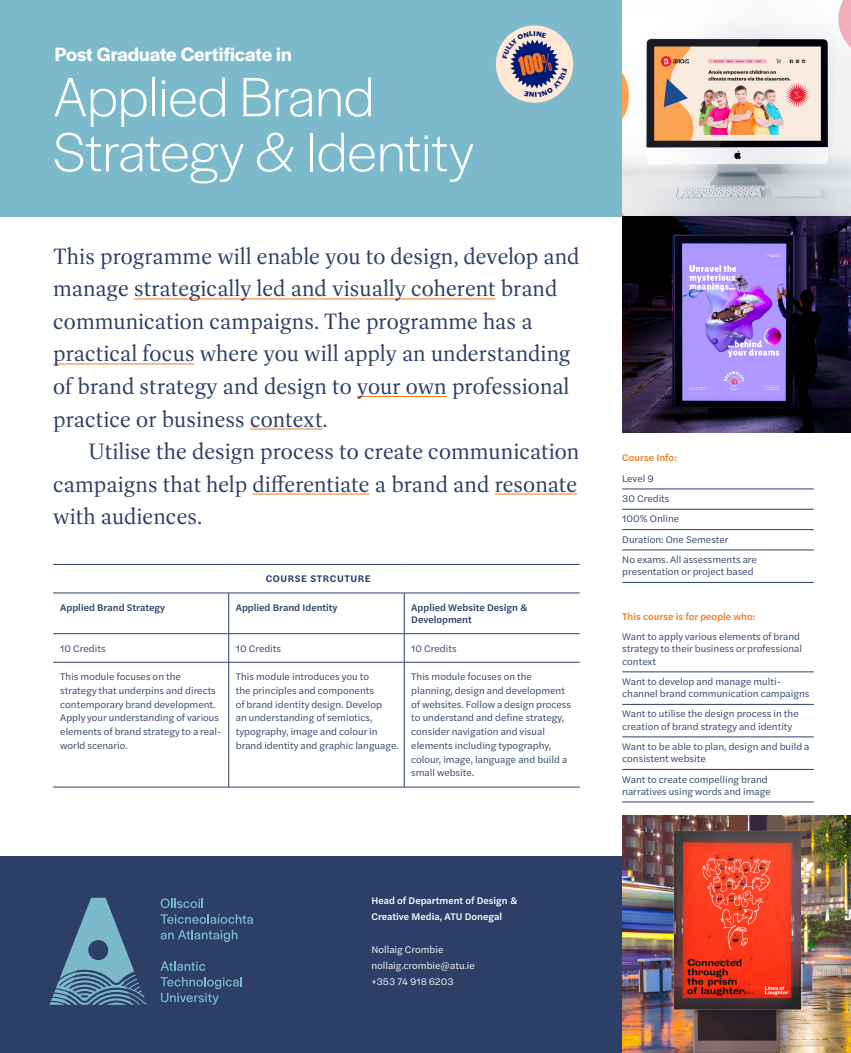
<style>
.page{position:relative;width:851px;height:1053px;background:#fff}
.page>*{position:absolute;margin:0;border:0;box-sizing:border-box;transform-origin:0 0}
.t1{font:300 57.5px/55px "Halyard Display";color:#fff}
.t2{font:900 25.88px "Test Manuka";color:#ff781f}
.t3{font:22.5px/32.5px "Dashiell Bright";color:#2d3f67}
.t4{font:600 20px "Halyard Display";color:#fff}
.t5{font:10px/13.8px "Halyard Text";color:#2d3f67}
.t6{font:500 10px/12.2px "Halyard Text";color:#2d3f67}
.t7{font:500 10px/16.2px "Halyard Text";color:#fff}
.t8{font:10px "Halyard Text";color:#fff}
.t9{font:500 10px "Halyard Text";color:#f47921}
.t10{font:600 10px "Halyard Text";letter-spacing:.06em;color:#2d3f67}
.t11{font:700 7.25px "Halyard Display";color:#001a78}
.s1{font-family:"Knockout HTF26 Junior Flyweight";font-weight:400}
</style>
<div class="page">
<div style="left:0;top:856px;width:850px;height:196px;background:#2d3f67"></div>
<div style="left:0;top:0;width:850px;height:216px;background:#7cb9ca"></div>
<svg style="left:50px;top:897px;width:97px;height:107px"></svg>
<svg style="left:160px;top:898px;width:93px;height:25px"></svg>
<svg style="left:160px;top:929px;width:77px;height:12px"></svg>
<svg style="left:160px;top:961px;width:45px;height:9px"></svg>
<svg style="left:160px;top:977px;width:82px;height:27px"></svg>
<img style="left:622px;top:0;width:228px;height:432px">
<hr style="left:134px;top:299px;width:361px;height:1px;background:#f47921">
<hr style="left:53px;top:364px;width:142px;height:1px;background:#f47921">
<hr style="left:357px;top:396px;width:89px;height:1px;background:#f47921">
<hr style="left:250px;top:429px;width:72px;height:1px;background:#f47921">
<hr style="left:252px;top:494px;width:117px;height:1px;background:#f47921">
<hr style="left:494px;top:494px;width:83px;height:1px;background:#f47921">
<hr style="left:622px;top:488px;width:191px;height:1px;background:#2d3f67">
<hr style="left:622px;top:509px;width:191px;height:1px;background:#2d3f67">
<hr style="left:622px;top:529px;width:191px;height:1px;background:#2d3f67">
<hr style="left:622px;top:549px;width:191px;height:1px;background:#2d3f67">
<hr style="left:622px;top:582px;width:191px;height:1px;background:#2d3f67">
<hr style="left:622px;top:671px;width:191px;height:1px;background:#2d3f67">
<hr style="left:622px;top:704px;width:191px;height:1px;background:#2d3f67">
<hr style="left:622px;top:736px;width:191px;height:1px;background:#2d3f67">
<hr style="left:622px;top:769px;width:191px;height:1px;background:#2d3f67">
<hr style="left:622px;top:801px;width:191px;height:1px;background:#2d3f67">
<svg style="left:53px;top:593px;width:526px;height:193px"></svg>
<hr style="left:53px;top:564px;width:176px;height:1px;background:#2d3f67">
<hr style="left:229px;top:564px;width:175px;height:1px;background:#2d3f67">
<hr style="left:404px;top:564px;width:175px;height:1px;background:#2d3f67">
<hr style="left:53px;top:592px;width:176px;height:1px;background:#2d3f67">
<hr style="left:229px;top:592px;width:175px;height:1px;background:#2d3f67">
<hr style="left:228px;top:593px;width:1px;height:40px;background:#2d3f67">
<hr style="left:404px;top:592px;width:175px;height:1px;background:#2d3f67">
<hr style="left:404px;top:593px;width:1px;height:40px;background:#2d3f67">
<hr style="left:53px;top:633px;width:176px;height:1px;background:#2d3f67">
<hr style="left:229px;top:633px;width:175px;height:1px;background:#2d3f67">
<svg style="left:228px;top:633px;width:1px;height:29px"></svg>
<hr style="left:404px;top:633px;width:175px;height:1px;background:#2d3f67">
<svg style="left:404px;top:633px;width:1px;height:29px"></svg>
<hr style="left:53px;top:662px;width:176px;height:1px;background:#2d3f67">
<hr style="left:229px;top:662px;width:175px;height:1px;background:#2d3f67">
<hr style="left:228px;top:662px;width:1px;height:124px;background:#2d3f67">
<hr style="left:404px;top:662px;width:175px;height:1px;background:#2d3f67">
<hr style="left:404px;top:662px;width:1px;height:124px;background:#2d3f67">
<hr style="left:53px;top:786px;width:176px;height:1px;background:#2d3f67">
<hr style="left:229px;top:786px;width:175px;height:1px;background:#2d3f67">
<hr style="left:404px;top:786px;width:175px;height:1px;background:#2d3f67">
<img style="left:622px;top:815px;width:228px;height:237px">
<svg style="left:495px;top:25px;width:79px;height:78px"></svg>
<p class="t4" style="left:55px;top:40px;width:238px">Post Graduate Certificate in</p>
<p class="t1" style="left:53px;top:66px;width:423px">Applied Brand<br>Strategy &amp; Identity</p>
<p class="t11" style="left:533px;top:28px;width:4px">I</p>
<h2 class="t2" style="left:516px;top:54px;width:34px;rotate:-12deg">100<span class="s1">%</span></h2>
<p class="t3" style="left:53px;top:240px;width:528px">This programme will enable you to design, develop and manage strategically led and visually coherent brand communication campaigns. The programme has a practical focus where you will apply an understanding of brand strategy and design to your own professional practice or business context.</p>
<p class="t3" style="left:53px;top:435px;width:527px;text-align:justify;text-indent:35px">Utilise the design process to create communication campaigns that help differentiate a brand and resonate with audiences.</p>
<p class="t9" style="left:622px;top:450px;width:56px">Course Info:</p>
<p class="t5" style="left:622px;top:471px;width:33px">Level 9</p>
<p class="t5" style="left:622px;top:491px;width:49px">30 Credits</p>
<p class="t5" style="left:622px;top:511px;width:58px">100% Online</p>
<p class="t5" style="left:622px;top:532px;width:108px">Duration: One Semester</p>
<p class="t5" style="left:622px;top:553px;width:136px;line-height:12.2px">No exams. All assessments are presentation or project based</p>
<p class="t9" style="left:622px;top:609px;width:134px">This course is for people who:</p>
<p class="t5" style="left:622px;top:630px;width:181px;line-height:12.2px">Want to apply various elements of brand strategy to their business or professional context</p>
<p class="t5" style="left:622px;top:675px;width:188px;line-height:12.2px">Want to develop and manage multi&shy;channel brand communication campaigns</p>
<p class="t5" style="left:622px;top:707px;width:178px;line-height:12.2px">Want to utilise the design process in the creation of brand strategy and identity</p>
<p class="t5" style="left:622px;top:740px;width:189px;line-height:12.2px">Want to be able to plan, design and build a consistent website</p>
<p class="t5" style="left:622px;top:772px;width:150px;line-height:12.2px">Want to create compelling brand narratives using words and image</p>
<p class="t10" style="left:266px;top:571px;width:106px">COURSE STRCUTURE</p>
<p class="t6" style="left:60px;top:600px;width:106px">Applied Brand Strategy</p>
<p class="t6" style="left:236px;top:600px;width:103px">Applied Brand Identity</p>
<p class="t6" style="left:411px;top:600px;width:118px">Applied Website Design &amp;<br>Development</p>
<p class="t5" style="left:60px;top:640px;width:47px">10 Credits</p>
<p class="t5" style="left:236px;top:640px;width:47px">10 Credits</p>
<p class="t5" style="left:411px;top:640px;width:47px">10 Credits</p>
<p class="t5" style="left:60px;top:669px;width:162px">This module focuses on the<br>strategy that underpins and directs contemporary brand development.<br>Apply your understanding of various elements of brand strategy to a real&shy;world scenario.</p>
<p class="t5" style="left:236px;top:669px;width:164px">This module introduces you to<br>the principles and components<br>of brand identity design. Develop<br>an understanding of semiotics, typography, image and colour in brand identity and graphic language.</p>
<p class="t5" style="left:411px;top:669px;width:161px">This module focuses on the planning, design and development of websites. Follow a design process to understand and define strategy, consider navigation and visual elements including typography, colour, image, language and build a small website.</p>
<p class="t7" style="left:371px;top:891px;width:148px">Head of Department of Design &amp;<br>Creative Media, ATU Donegal</p>
<p class="t8" style="left:371px;top:942px;width:74px">Nollaig Crombie</p>
<p class="t8" style="left:371px;top:958px;width:105px">nollaig.crombie@atu.ie</p>
<p class="t8" style="left:371px;top:974px;width:84px">+353 74 918 6203</p>
</div>
